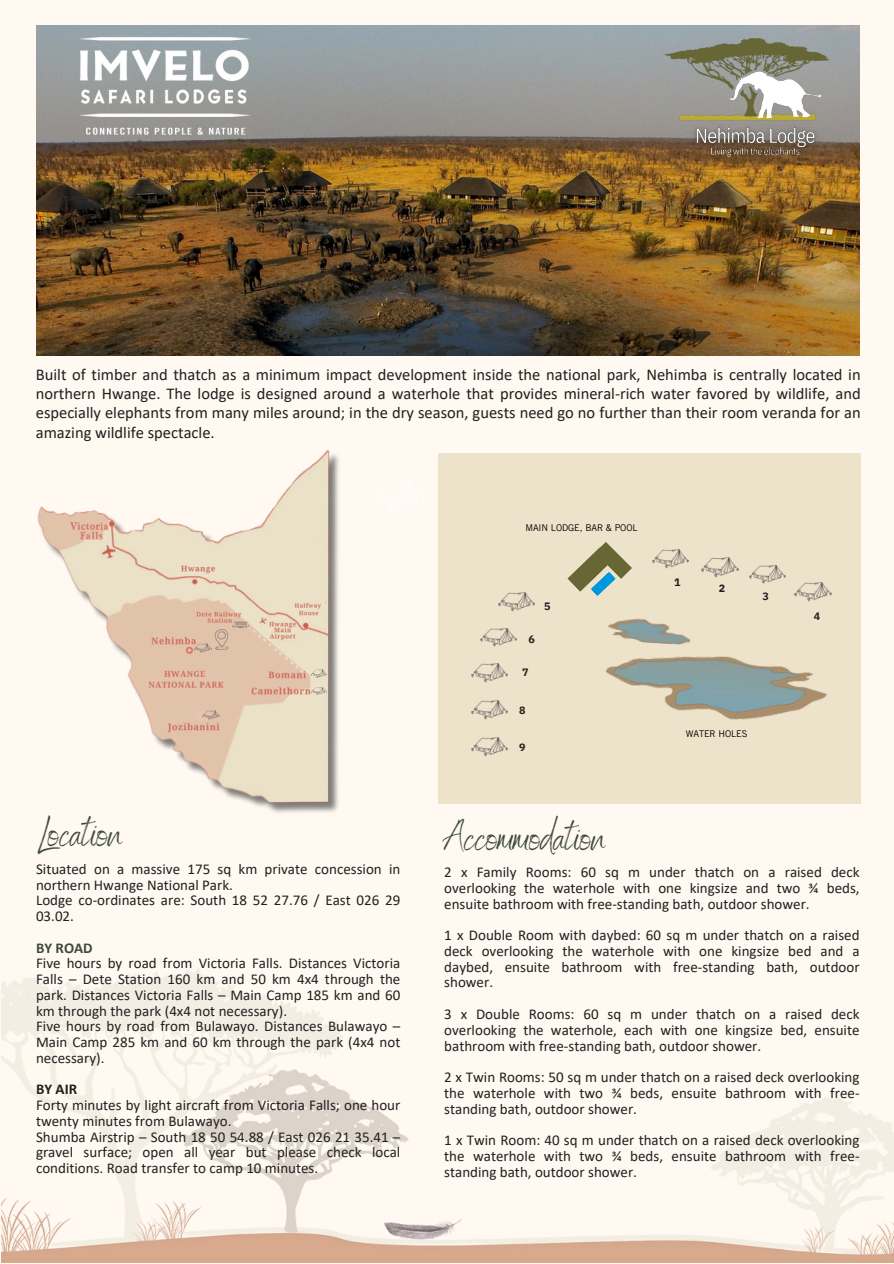
<style>
.page{position:relative;width:894px;height:1264px;background:#fff}
.page>*{position:absolute;margin:0;border:0;box-sizing:border-box;transform-origin:0 0}
.t1{font:39px "Benedict";color:#3e4b40}
.t2{font:16.5px/19.2px "Calibri";color:#231f20;text-align:justify}
.t3{font:15px/15.8px "Calibri";color:#231f20;text-align:justify}
.t4{font:700 10.65px "IBM Plex Sans";color:#231f20}
.t5{font:9.3px "Trade Gothic LT Pro";letter-spacing:-.01em;color:#000}
.s1{font-weight:700;color:#3e4b40}
.s2{font-weight:700}
</style>
<div class="page">
<div style="left:0;top:0;width:893px;height:1263px;background:#fff9f2"></div>
<img style="left:36px;top:26px;width:823px;height:330px">
<img style="left:657px;top:31px;width:179px;height:97px">
<img style="left:37px;top:449px;width:302px;height:364px">
<div style="left:438px;top:453px;width:422px;height:350px;background:#ede3ca"></div>
<img style="left:1px;top:968px;width:892px;height:294px">
<img style="left:472px;top:700px;width:35px;height:20px">
<img style="left:472px;top:737px;width:35px;height:20px">
<img style="left:472px;top:663px;width:36px;height:20px">
<img style="left:480px;top:628px;width:36px;height:19px">
<img style="left:498px;top:592px;width:36px;height:20px">
<img style="left:652px;top:549px;width:36px;height:20px">
<img style="left:701px;top:557px;width:37px;height:21px">
<img style="left:749px;top:565px;width:36px;height:19px">
<img style="left:794px;top:582px;width:37px;height:20px">
<img style="left:605px;top:656px;width:222px;height:64px">
<img style="left:608px;top:618px;width:82px;height:27px">
<img style="left:194px;top:642px;width:17px;height:12px">
<img style="left:233px;top:617px;width:15px;height:16px">
<img style="left:311px;top:668px;width:15px;height:10px">
<div style="left:312px;top:683px;width:9px;height:9px;background:#ede3ca;border-radius:50%"></div>
<img style="left:312px;top:686px;width:14px;height:9px">
<div style="left:194px;top:709px;width:12px;height:12px;background:#e5c5ae;border-radius:50%"></div>
<img style="left:203px;top:709px;width:16px;height:11px">
<img style="left:385px;top:1219px;width:76px;height:20px">
<img style="left:206px;top:629px;width:31px;height:20px">
<img style="left:72px;top:33px;width:183px;height:110px">
<svg style="left:567px;top:542px;width:65px;height:54px"></svg>
<img style="left:685px;top:117px;width:141px;height:50px">
<p class="t2" style="left:36px;top:366px;width:826px">Built of timber and thatch as a minimum impact development inside the national park, Nehimba is centrally located in northern Hwange. The lodge is designed around a waterhole that provides mineral-rich water favored by wildlife, and especially elephants from many miles around; in the dry season, guests need go no further than their room veranda for an amazing wildlife spectacle.</p>
<h3 class="t5" style="left:525px;top:524px;width:114px">MAIN LODGE, BAR &amp; POOL</h3>
<p class="t4" style="left:544px;top:598px;width:8px">5</p>
<p class="t4" style="left:528px;top:632px;width:8px">6</p>
<p class="t4" style="left:522px;top:665px;width:8px">7</p>
<p class="t4" style="left:519px;top:703px;width:8px">8</p>
<p class="t4" style="left:519px;top:740px;width:8px">9</p>
<p class="t1" style="left:38px;top:809px;width:86px">Location</p>
<p class="t1" style="left:444px;top:813px;width:163px">Accommodation</p>
<p class="t4" style="left:674px;top:575px;width:8px">1</p>
<p class="t4" style="left:718px;top:581px;width:8px">2</p>
<p class="t4" style="left:762px;top:588px;width:8px">3</p>
<p class="t5" style="left:685px;top:730px;width:63px">WATER HOLES</p>
<p class="t4" style="left:813px;top:609px;width:8px">4</p>
<p class="t3" style="left:36px;top:862px;width:366px;text-align:left">Situated on a massive 175 sq km private concession in northern Hwange National Park.<br>Lodge co-ordinates are: South 18 52 27.76 / East 026 29<br>03.02.</p>
<p class="t3" style="left:36px;top:940px;width:366px;text-align:left"><span class="s1">BY ROAD<br></span>Five hours by road from Victoria Falls. Distances Victoria Falls – Dete Station 160 km and 50 km 4x4 through the park. Distances Victoria Falls – Main Camp 185 km and 60 km through the park (4x4 not necessary).<br>Five hours by road from Bulawayo. Distances Bulawayo – Main Camp 285 km and 60 km through the park (4x4 not necessary).</p>
<p class="t3" style="left:36px;top:1082px;width:366px;text-align:left"><span class="s2">BY AIR<br></span>Forty minutes by light aircraft from Victoria Falls; one hour twenty minutes from Bulawayo.<br>Shumba Airstrip – South 18 50 54.88 / East 026 21 35.41 – gravel surface; open all year but please check local conditions. Road transfer to camp 10 minutes.</p>
<p class="t3" style="left:444px;top:865px;width:417px">2 x Family Rooms: 60 sq m under thatch on a raised deck overlooking the waterhole with one kingsize and two ¾ beds, ensuite bathroom with free-standing bath, outdoor shower.</p>
<p class="t3" style="left:444px;top:928px;width:416px">1 x Double Room with daybed: 60 sq m under thatch on a raised deck overlooking the waterhole with one kingsize bed and a daybed, ensuite bathroom with free-standing bath, outdoor shower.</p>
<p class="t3" style="left:444px;top:1007px;width:416px">3 x Double Rooms: 60 sq m under thatch on a raised deck overlooking the waterhole, each with one kingsize bed, ensuite bathroom with free-standing bath, outdoor shower.</p>
<h2 class="t3" style="left:444px;top:1070px;width:416px">2 x Twin Rooms: 50 sq m under thatch on a raised deck overlooking the waterhole with two ¾ beds, ensuite bathroom with free&shy;standing bath, outdoor shower.</h2>
<p class="t3" style="left:444px;top:1133px;width:416px">1 x Twin Room: 40 sq m under thatch on a raised deck overlooking the waterhole with two ¾ beds, ensuite bathroom with free&shy;standing bath, outdoor shower.</p>
</div>
